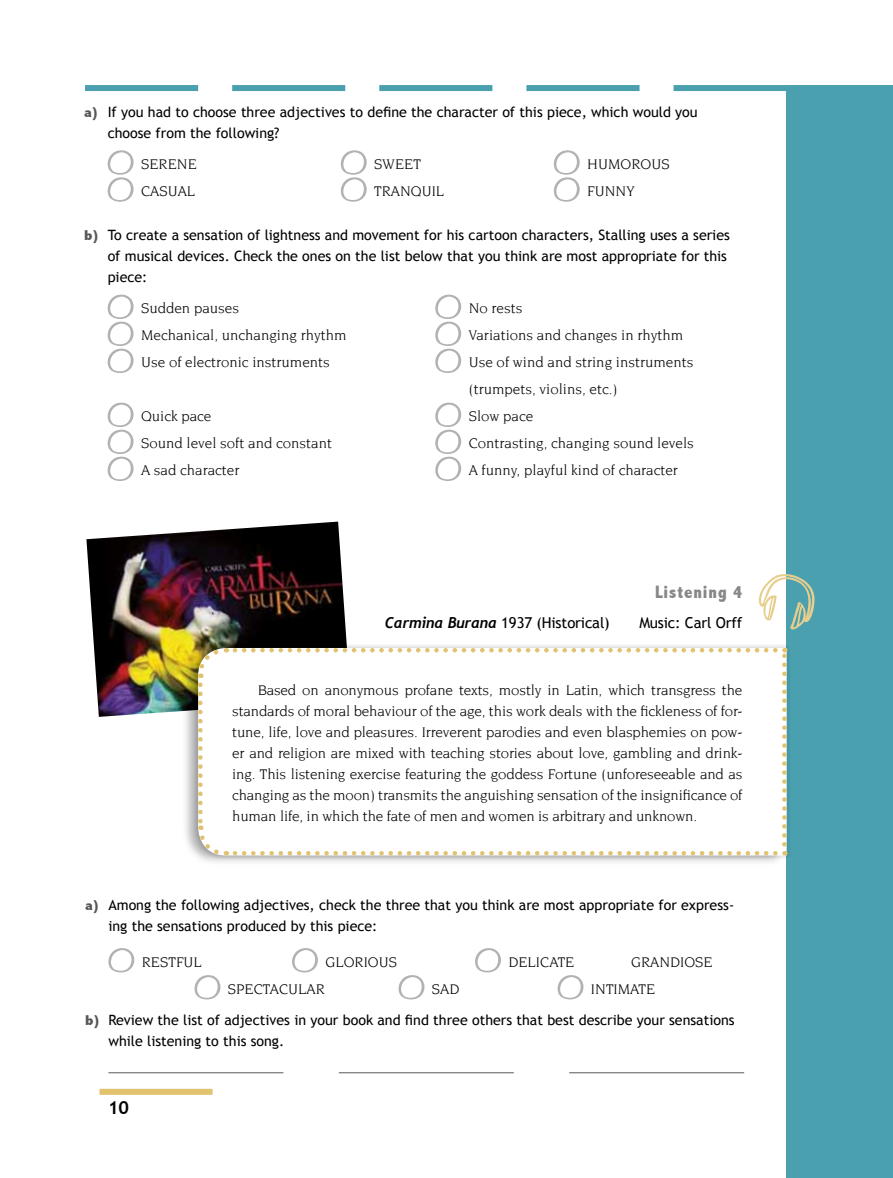
<style>
.page{position:relative;width:893px;height:1178px;background:#fff}
.page>*{position:absolute;margin:0;border:0;box-sizing:border-box;transform-origin:0 0}
.t1{font:800 condensed 18px "Abadi";letter-spacing:.05em;color:#878787}
.t2{font:700 18px "Trebuchet MS";color:#000}
.t3{font:15px/21px "Novarese LT";color:#000}
.t4{font:15px "Trebuchet MS";letter-spacing:-.01em;color:#000}
.t5{font:14.25px/21px "Trebuchet MS";color:#000}
.s1{font-family:"Abadi";font-weight:800;font-stretch:condensed;color:#575756}
.s2{font-family:"Trebuchet";font-weight:700;font-style:italic}
</style>
<div class="page">
<div style="left:99px;top:1089px;width:114px;height:6px;background:#e1c26e"></div>
<div style="left:674px;top:85px;width:113px;height:6px;background:#4aa0af"></div>
<div style="left:85px;top:85px;width:113px;height:6px;background:#4aa0af"></div>
<div style="left:232px;top:85px;width:113px;height:6px;background:#4aa0af"></div>
<div style="left:379px;top:85px;width:113px;height:6px;background:#4aa0af"></div>
<div style="left:526px;top:85px;width:113px;height:6px;background:#4aa0af"></div>
<img style="left:86px;top:522px;width:261px;height:195px">
<div style="left:787px;top:85px;width:106px;height:1093px;background:#4aa0af"></div>
<div style="left:179px;top:643px;width:607px;height:226px;background:#000;opacity:.3"></div>
<svg style="left:196px;top:646px;width:592px;height:212px"></svg>
<svg style="left:197px;top:685px;width:30px;height:173px"></svg>
<svg style="left:235px;top:851px;width:550px;height:4px"></svg>
<svg style="left:782px;top:648px;width:5px;height:196px"></svg>
<svg style="left:196px;top:646px;width:579px;height:32px"></svg>
<svg style="left:758px;top:573px;width:57px;height:57px"></svg>
<svg style="left:108px;top:150px;width:26px;height:52px"></svg>
<svg style="left:341px;top:150px;width:26px;height:52px"></svg>
<svg style="left:554px;top:150px;width:26px;height:52px"></svg>
<svg style="left:108px;top:295px;width:26px;height:78px"></svg>
<svg style="left:435px;top:295px;width:26px;height:78px"></svg>
<svg style="left:108px;top:403px;width:26px;height:78px"></svg>
<svg style="left:435px;top:403px;width:26px;height:78px"></svg>
<svg style="left:108px;top:948px;width:26px;height:24px"></svg>
<svg style="left:292px;top:948px;width:26px;height:24px"></svg>
<svg style="left:475px;top:948px;width:26px;height:24px"></svg>
<svg style="left:195px;top:975px;width:25px;height:24px"></svg>
<svg style="left:399px;top:975px;width:25px;height:24px"></svg>
<svg style="left:558px;top:975px;width:25px;height:24px"></svg>
<hr style="left:108px;top:1072px;width:175px;height:1px;background:#575756">
<hr style="left:339px;top:1072px;width:175px;height:1px;background:#575756">
<hr style="left:569px;top:1072px;width:175px;height:1px;background:#575756">
<p class="t5" style="left:108px;top:102px;width:591px;text-indent:-23px"><span class="s1">a)</span> If you had to choose three adjectives to define the character of this piece, which would you choose from the following?</p>
<p class="t3" style="left:141px;top:154px;width:57px">SERENE</p>
<p class="t3" style="left:374px;top:154px;width:48px">SWEET</p>
<p class="t3" style="left:587px;top:154px;width:84px">HUMOROUS</p>
<p class="t3" style="left:141px;top:181px;width:56px">CASUAL</p>
<p class="t3" style="left:374px;top:181px;width:72px">TRANQUIL</p>
<p class="t3" style="left:587px;top:181px;width:49px">FUNNY</p>
<p class="t5" style="left:108px;top:225px;width:624px;text-indent:-23px"><span class="s1">b)</span> To create a sensation of lightness and movement for his cartoon characters, Stalling uses a series of musical devices. Check the ones on the list below that you think are most appropriate for this piece:</p>
<p class="t3" style="left:141px;top:298px;width:99px">Sudden pauses</p>
<p class="t3" style="left:469px;top:298px;width:55px">No rests</p>
<p class="t3" style="left:141px;top:325px;width:207px">Mechanical, unchanging rhythm</p>
<p class="t3" style="left:469px;top:325px;width:216px">Variations and changes in rhythm</p>
<p class="t3" style="left:141px;top:352px;width:190px">Use of electronic instruments</p>
<p class="t3" style="left:469px;top:349px;width:226px;line-height:27px">Use of wind and string instruments (trumpets, violins, etc.)</p>
<p class="t3" style="left:141px;top:406px;width:72px">Quick pace</p>
<p class="t3" style="left:469px;top:406px;width:66px">Slow pace</p>
<p class="t3" style="left:141px;top:433px;width:192px">Sound level soft and constant</p>
<p class="t3" style="left:469px;top:433px;width:227px">Contrasting, changing sound levels</p>
<p class="t3" style="left:141px;top:460px;width:100px">A sad character</p>
<p class="t3" style="left:469px;top:460px;width:211px">A funny, playful kind of character</p>
<p class="t1" style="left:655px;top:582px;width:89px">Listening 4</p>
<p class="t4" style="left:385px;top:614px;width:226px"><span class="s2">Carmina Burana</span> 1937 (Historical)</p>
<p class="t4" style="left:639px;top:614px;width:105px">Music: Carl Orff</p>
<p class="t3" style="left:232px;top:680px;width:512px;text-align:justify;text-indent:26px">Based on anonymous profane texts, mostly in Latin, which transgress the standards of moral behaviour of the age, this work deals with the fickleness of for&shy;tune, life, love and pleasures. Irreverent parodies and even blasphemies on pow&shy;er and religion are mixed with teaching stories about love, gambling and drink&shy;ing. This listening exercise featuring the goddess Fortune (unforeseeable and as changing as the moon) transmits the anguishing sensation of the insignificance of human life, in which the fate of men and women is arbitrary and unknown.</p>
<p class="t5" style="left:108px;top:895px;width:627px;text-indent:-23px"><span class="s1">a)</span> Among the following adjectives, check the three that you think are most appropriate for express&shy;ing the sensations produced by this piece:</p>
<p class="t3" style="left:142px;top:951px;width:62px">RESTFUL</p>
<p class="t3" style="left:325px;top:951px;width:73px">GLORIOUS</p>
<p class="t3" style="left:508px;top:951px;width:67px">DELICATE</p>
<p class="t3" style="left:631px;top:951px;width:83px">GRANDIOSE</p>
<p class="t3" style="left:228px;top:978px;width:98px">SPECTACULAR</p>
<p class="t3" style="left:432px;top:978px;width:29px">SAD</p>
<p class="t3" style="left:591px;top:978px;width:66px">INTIMATE</p>
<p class="t5" style="left:108px;top:1010px;width:628px;text-indent:-23px"><span class="s1">b)</span> Review the list of adjectives in your book and find three others that best describe your sensations while listening to this song.</p>
<p class="t2" style="left:108px;top:1096px;width:23px">10</p>
</div>
